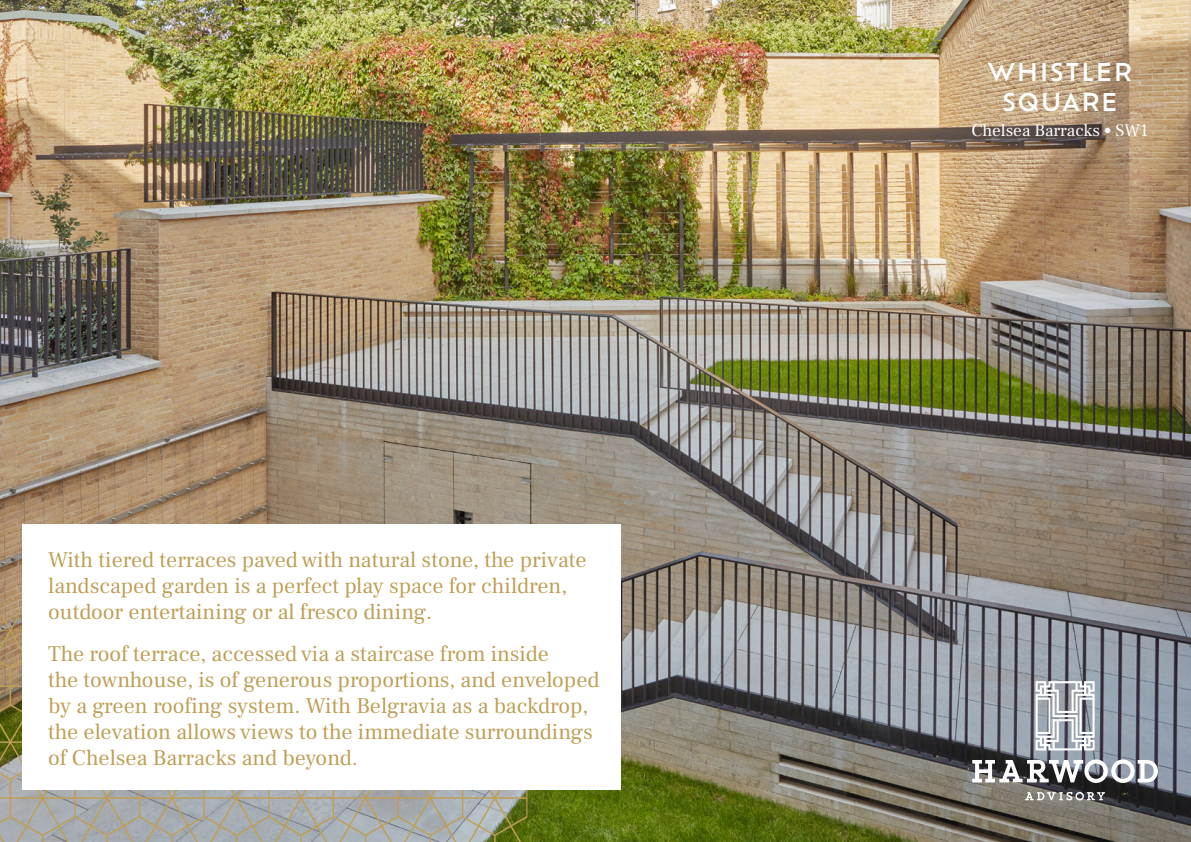
<style>
.page{position:relative;width:1191px;height:842px;background:#fff}
.page>*{position:absolute;margin:0;border:0;box-sizing:border-box;transform-origin:0 0}
.t1{font:500 24px/30px "Ofelia Std";letter-spacing:.06em;color:#fff;text-align:center}
.t2{font:22px/26px "Frank Ruhl Libre";color:#be9f56}
.t3{font:17.2px "Frank Ruhl Libre";color:#fff}
</style>
<div class="page">
<img style="left:0;top:0;width:1191px;height:842px">
<svg style="left:1035px;top:681px;width:59px;height:69px"></svg>
<svg style="left:972px;top:759px;width:186px;height:24px"></svg>
<svg style="left:1025px;top:792px;width:80px;height:8px"></svg>
<svg style="left:0;top:617px;width:23px;height:13px"></svg>
<svg style="left:269px;top:789px;width:258px;height:53px;background:#a6aaa1"></svg>
<svg style="left:0;top:630px;width:269px;height:212px;background:#a5a498"></svg>
<div style="left:23px;top:524px;width:598px;height:265px;background:#fff"></div>
<p class="t2" style="left:48px;top:546px;width:540px">With tiered terraces paved with natural stone, the private landscaped garden is a perfect play space for children, outdoor entertaining or al fresco dining.</p>
<p class="t2" style="left:48px;top:640px;width:553px">The roof terrace, accessed via a staircase from inside<br>the townhouse, is of generous proportions, and enveloped by a green roofing system. With Belgravia as a backdrop, the elevation allows views to the immediate surroundings of Chelsea Barracks and beyond.</p>
<p class="t1" style="left:987px;top:56px;width:145px">WHISTLER<br>SQUARE</p>
<p class="t3" style="left:971px;top:120px;width:178px">Chelsea Barracks • SW1</p>
</div>
